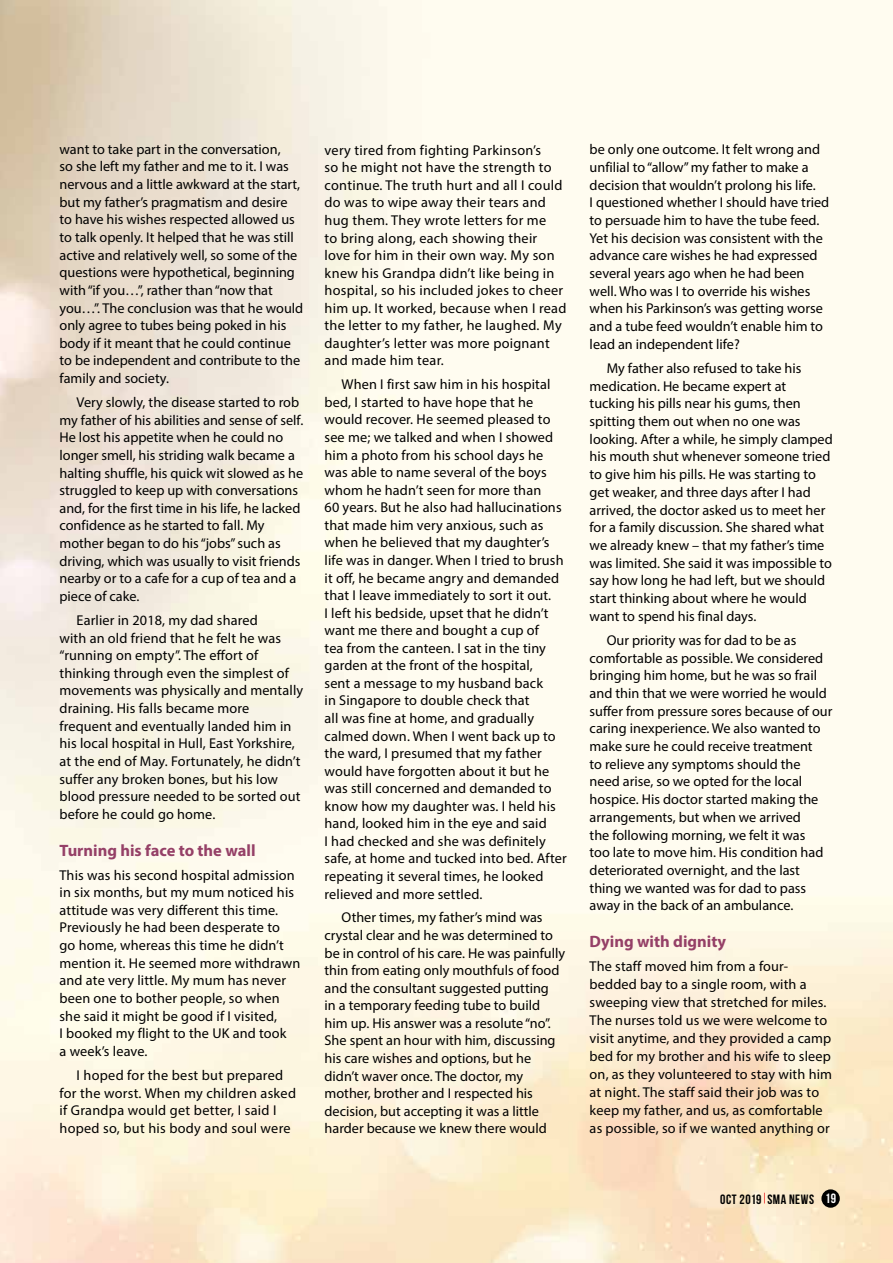
<style>
.page{position:relative;width:893px;height:1263px;background:#fff}
.page>*{position:absolute;margin:0;border:0;box-sizing:border-box;transform-origin:0 0}
.t1{font:700 16.5px "Myriad Pro";color:#954067}
.t2{font:14.25px/17.7px "Myriad Pro";color:#000}
.t3{font:14.25px/17.5px "Myriad Pro";letter-spacing:.02em;color:#000}
.t4{font:700 13.5px "Bebas Neue";letter-spacing:.035em;color:#000}
.s1{font-weight:400}
.s2{font-weight:400;color:#fff}
</style>
<div class="page">
<div style="left:821px;top:1189px;width:19px;height:19px;background:#000;border-radius:50%"></div>
<p class="t2" style="left:60px;top:140px;width:245px">want to take part in the conversation,<br>so she left my father and me to it. I was nervous and a little awkward at the start, but my father’s pragmatism and desire to have his wishes respected allowed us to talk openly. It helped that he was still active and relatively well, so some of the questions were hypothetical, beginning with “if you…”, rather than “now that you…”. The conclusion was that he would only agree to tubes being poked in his body if it meant that he could continue to be independent and contribute to the family and society.</p>
<p class="t2" style="left:60px;top:393px;width:245px;text-indent:17px">Very slowly, the disease started to rob my father of his abilities and sense of self.<br>He lost his appetite when he could no longer smell, his striding walk became a halting shuffle, his quick wit slowed as he struggled to keep up with conversations and, for the first time in his life, he lacked confidence as he started to fall. My mother began to do his “jobs” such as driving, which was usually to visit friends nearby or to a cafe for a cup of tea and a piece of cake.</p>
<p class="t2" style="left:60px;top:611px;width:245px;text-indent:17px">Earlier in 2018, my dad shared<br>with an old friend that he felt he was “running on empty”. The effort of thinking through even the simplest of movements was physically and mentally draining. His falls became more frequent and eventually landed him in his local hospital in Hull, East Yorkshire, at the end of May. Fortunately, he didn’t suffer any broken bones, but his low blood pressure needed to be sorted out before he could go home.</p>
<p class="t1" style="left:60px;top:839px;width:198px">Turning his face to the wall</p>
<p class="t2" style="left:60px;top:866px;width:242px">This was his second hospital admission in six months, but my mum noticed his attitude was very different this time.<br>Previously he had been desperate to<br>go home, whereas this time he didn’t mention it. He seemed more withdrawn and ate very little. My mum has never been one to bother people, so when she said it might be good if I visited,<br>I booked my flight to the UK and took<br>a week’s leave.</p>
<p class="t3" style="left:60px;top:1066px;width:238px;text-indent:17px">I hoped for the best but prepared for the worst. When my children asked if Grandpa would get better, I said I hoped so, but his body and soul were</p>
<p class="t3" style="left:325px;top:141px;width:243px">very tired from fighting Parkinson’s<br>so he might not have the strength to continue. The truth hurt and all I could do was to wipe away their tears and hug them. They wrote letters for me<br>to bring along, each showing their love for him in their own way. My son knew his Grandpa didn’t like being in hospital, so his included jokes to cheer him up. It worked, because when I read the letter to my father, he laughed. My daughter’s letter was more poignant and made him tear.</p>
<p class="t2" style="left:325px;top:376px;width:244px;text-indent:17px">When I first saw him in his hospital bed, I started to have hope that he would recover. He seemed pleased to see me; we talked and when I showed him a photo from his school days he was able to name several of the boys whom he hadn’t seen for more than<br>60 years. But he also had hallucinations that made him very anxious, such as when he believed that my daughter’s life was in danger. When I tried to brush it off, he became angry and demanded that I leave immediately to sort it out.<br>I left his bedside, upset that he didn’t want me there and bought a cup of<br>tea from the canteen. I sat in the tiny garden at the front of the hospital,<br>sent a message to my husband back<br>in Singapore to double check that<br>all was fine at home, and gradually calmed down. When I went back up to the ward, I presumed that my father would have forgotten about it but he was still concerned and demanded to know how my daughter was. I held his hand, looked him in the eye and said<br>I had checked and she was definitely safe, at home and tucked into bed. After repeating it several times, he looked relieved and more settled.</p>
<p class="t2" style="left:325px;top:909px;width:242px;text-indent:17px">Other times, my father’s mind was crystal clear and he was determined to be in control of his care. He was painfully thin from eating only mouthfuls of food and the consultant suggested putting<br>in a temporary feeding tube to build him up. His answer was a resolute “no”.<br>She spent an hour with him, discussing his care wishes and options, but he didn’t waver once. The doctor, my mother, brother and I respected his decision, but accepting it was a little harder because we knew there would</p>
<p class="t2" style="left:590px;top:140px;width:241px">be only one outcome. It felt wrong and unfilial to “allow” my father to make a decision that wouldn’t prolong his life.<br>I questioned whether I should have tried to persuade him to have the tube feed.<br>Yet his decision was consistent with the advance care wishes he had expressed several years ago when he had been well. Who was I to override his wishes when his Parkinson’s was getting worse and a tube feed wouldn’t enable him to lead an independent life?</p>
<p class="t2" style="left:590px;top:359px;width:245px;text-indent:17px">My father also refused to take his medication. He became expert at tucking his pills near his gums, then spitting them out when no one was looking. After a while, he simply clamped his mouth shut whenever someone tried to give him his pills. He was starting to get weaker, and three days after I had arrived, the doctor asked us to meet her for a family discussion. She shared what we already knew – that my father’s time was limited. She said it was impossible to say how long he had left, but we should start thinking about where he would want to spend his final days.</p>
<p class="t2" style="left:590px;top:631px;width:244px;text-indent:17px">Our priority was for dad to be as comfortable as possible. We considered bringing him home, but he was so frail and thin that we were worried he would suffer from pressure sores because of our caring inexperience. We also wanted to make sure he could receive treatment<br>to relieve any symptoms should the need arise, so we opted for the local hospice. His doctor started making the arrangements, but when we arrived<br>the following morning, we felt it was<br>too late to move him. His condition had deteriorated overnight, and the last thing we wanted was for dad to pass away in the back of an ambulance.</p>
<p class="t1" style="left:590px;top:930px;width:138px">Dying with dignity</p>
<p class="t2" style="left:590px;top:957px;width:244px">The staff moved him from a four&shy;bedded bay to a single room, with a sweeping view that stretched for miles.<br>The nurses told us we were welcome to visit anytime, and they provided a camp bed for my brother and his wife to sleep on, as they volunteered to stay with him at night. The staff said their job was to keep my father, and us, as comfortable as possible, so if we wanted anything or</p>
<p class="t4" style="left:720px;top:1191px;width:117px">Oct 2019 <span class="s1">SMA NEWS</span> <span class="s2">19</span></p>
</div>
